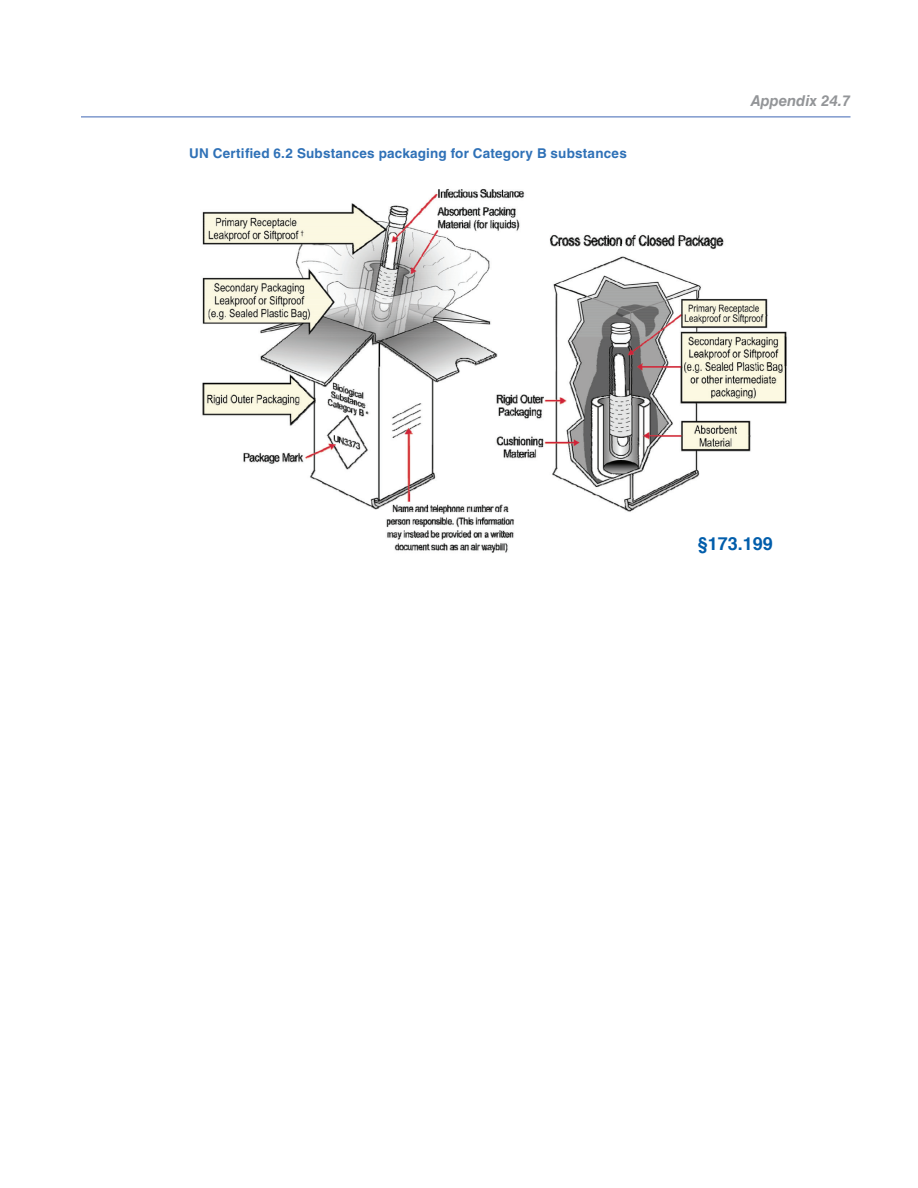
<style>
.page{position:relative;width:918px;height:1188px;background:#fff}
.page>*{position:absolute;margin:0;border:0;box-sizing:border-box;transform-origin:0 0}
.t1{font:700 18px "Helvetica";color:#015dab}
.t2{font:italic 700 15px "Helvetica LT Std";color:#939598}
.Table-Title{font:700 13.5px "Helvetica LT Std";letter-spacing:.015em;color:#2f71b7}
</style>
<div class="page">
<hr style="left:81px;top:116px;width:769px;height:2px;background:#7f99cd">
<img style="left:202px;top:189px;width:585px;height:364px">
<p class="Table-Title" style="left:189px;top:145px;width:439px">UN Certified 6.2 Substances packaging for Category B substances</p>
<p class="t2" style="left:750px;top:92px;width:102px">Appendix 24.7</p>
<p class="t1" style="left:698px;top:529px;width:77px">§173.199</p>
</div>
